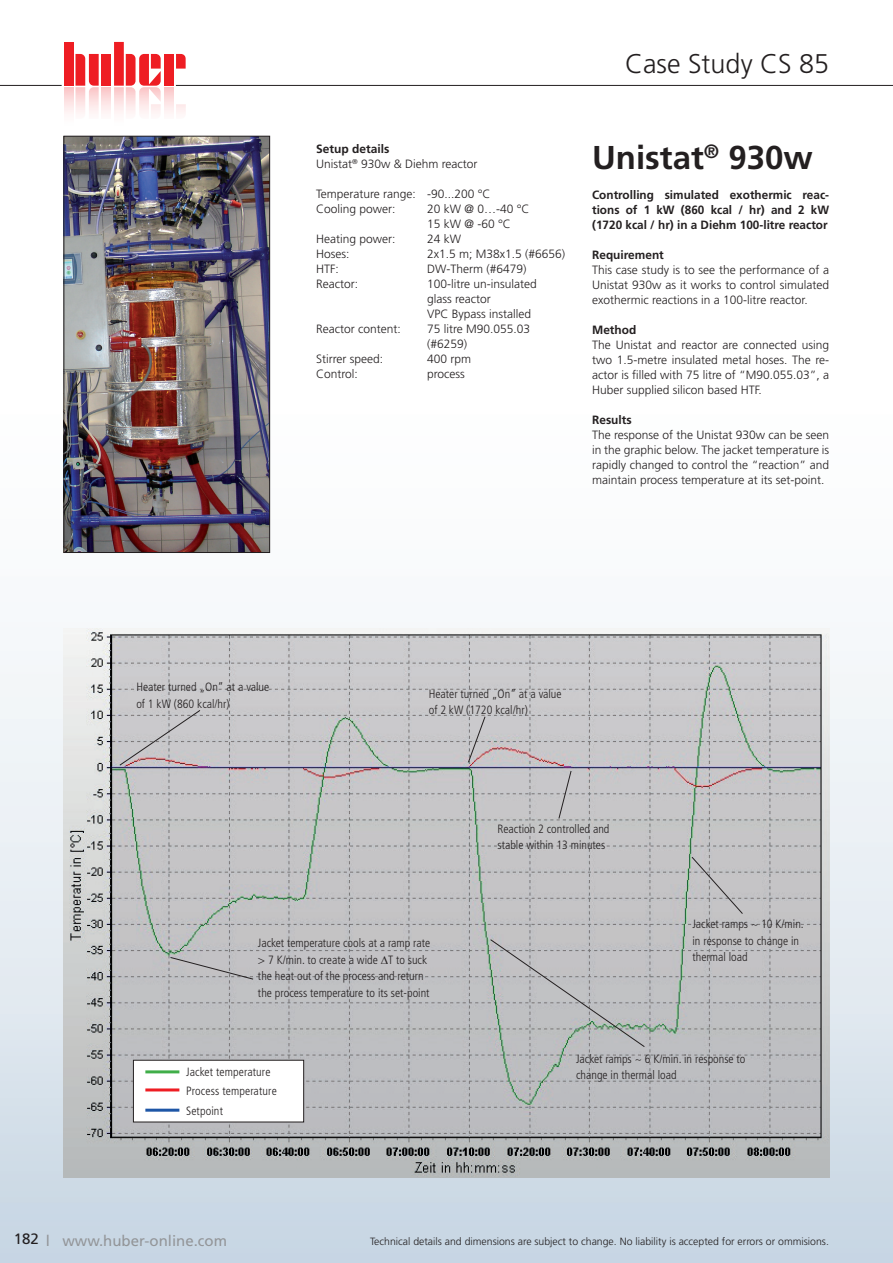
<style>
.page{position:relative;width:893px;height:1263px;background:#fff}
.page>*{position:absolute;margin:0;border:0;box-sizing:border-box;transform-origin:0 0}
.t1{font:700 33px "Frutiger LT Std";color:#231f20}
.t2{font:300 27px "Frutiger LT Std";color:#231f20}
.t3{font:15px "Frutiger LT Std";color:#939598}
.t4{font:300 12px/15px "Frutiger LT Std";color:#231f20}
.t5{font:300 condensed 12px/16.5px "Frutiger LT Std";color:#231f20}
.t6{font:700 12px/15px "Frutiger LT Std";color:#231f20;text-align:justify}
.t7{font:300 10.5px "Frutiger LT Std";color:#231f20}
.s1{font-weight:700}
.s2{color:#231f20}
</style>
<div class="page">
<img style="left:0;top:264px;width:893px;height:999px">
<hr style="left:0;top:85px;width:893px;height:1px;background:#231f20">
<svg style="left:62px;top:42px;width:124px;height:71px"></svg>
<img style="left:66px;top:138px;width:202px;height:413px">
<div style="left:64px;top:136px;width:206px;height:417px;border:1px solid #231f20"></div>
<img style="left:64px;top:628px;width:765px;height:550px">
<svg style="left:119px;top:709px;width:82px;height:57px;background:#c2bfc1"></svg>
<svg style="left:170px;top:956px;width:84px;height:24px;background:#b8b8ba"></svg>
<svg style="left:467px;top:716px;width:19px;height:47px"></svg>
<svg style="left:558px;top:770px;width:14px;height:49px"></svg>
<svg style="left:490px;top:938px;width:155px;height:110px;background:#b9bbbc"></svg>
<svg style="left:691px;top:856px;width:52px;height:59px;background:#bdbdbf"></svg>
<div style="left:133px;top:1060px;width:171px;height:62px;background:#fff"></div>
<div style="left:133px;top:1060px;width:171px;height:62px;border:1px solid #231f20"></div>
<hr style="left:145px;top:1070px;width:34px;height:3px;background:#40ae49">
<hr style="left:145px;top:1088px;width:34px;height:3px;background:#ee1d23">
<hr style="left:145px;top:1109px;width:34px;height:3px;background:#1e56a6">
<svg style="left:381px;top:956px;width:7px;height:8px"></svg>
<p class="t4" style="left:316px;top:142px;width:163px"><span class="s1">Setup details<br></span>Unistat<sup>®</sup> 930w &amp; Diehm reactor</p>
<p class="t4" style="left:316px;top:187px;width:176px">Temperature range: -90...200 °C<br>Cooling power:</p>
<p class="t4" style="left:427px;top:202px;width:104px">20 kW @ 0…-40 °C<br>15 kW @ -60 °C</p>
<p class="t4" style="left:316px;top:232px;width:81px">Heating power:</p>
<p class="t4" style="left:427px;top:232px;width:36px">24 kW</p>
<p class="t4" style="left:316px;top:247px;width:35px">Hoses:</p>
<p class="t4" style="left:427px;top:247px;width:140px">2x1.5 m; M38x1.5 (#6656)</p>
<p class="t4" style="left:316px;top:262px;width:24px">HTF:</p>
<p class="t4" style="left:427px;top:262px;width:101px">DW-Therm (#6479)</p>
<p class="t4" style="left:316px;top:277px;width:43px">Reactor:</p>
<p class="t4" style="left:427px;top:277px;width:111px">100-litre un-insulated glass reactor<br>VPC Bypass installed</p>
<p class="t4" style="left:316px;top:322px;width:86px">Reactor content:</p>
<p class="t4" style="left:427px;top:322px;width:105px">75 litre M90.055.03 (#6259)</p>
<p class="t4" style="left:316px;top:352px;width:69px">Stirrer speed:</p>
<p class="t4" style="left:427px;top:352px;width:46px">400 rpm</p>
<p class="t4" style="left:316px;top:367px;width:43px">Control:</p>
<p class="t4" style="left:427px;top:367px;width:39px">process</p>
<h2 class="t2" style="left:625px;top:49px;width:206px">Case Study CS 85</h2>
<h1 class="t1" style="left:592px;top:138px;width:222px">Unistat<sup>®</sup> 930w</h1>
<p class="t6" style="left:592px;top:187px;width:239px">Controlling simulated exothermic reac&shy;tions of 1 kW (860 kcal / hr) and 2 kW (1720 kcal / hr) in a Diehm 100-litre reactor</p>
<p class="t6" style="left:592px;top:247px;width:73px">Requirement</p>
<p class="t4" style="left:592px;top:262px;width:239px;text-align:justify">This case study is to see the performance of a Unistat 930w as it works to control simulated exothermic reactions in a 100-litre reactor.</p>
<p class="t6" style="left:592px;top:322px;width:46px">Method</p>
<p class="t4" style="left:592px;top:337px;width:239px;text-align:justify">The Unistat and reactor are connected using two 1.5-metre insulated metal hoses. The re&shy;actor is filled with 75 litre of “M90.055.03”, a Huber supplied silicon based HTF.</p>
<p class="t6" style="left:592px;top:412px;width:41px">Results</p>
<p class="t4" style="left:592px;top:427px;width:239px;text-align:justify">The response of the Unistat 930w can be seen in the graphic below. The jacket temperature is rapidly changed to control the “reaction” and maintain process temperature at its set-point.</p>
<p class="t5" style="left:136px;top:679px;width:134px">Heater turned „On“ at a value of 1 kW (860 kcal/hr)</p>
<p class="t5" style="left:429px;top:686px;width:134px">Heater turned „On“ at a value of 2 kW (1720 kcal/hr)</p>
<p class="t5" style="left:497px;top:820px;width:113px">Reaction 2 controlled and stable within 13 minutes</p>
<p class="t5" style="left:258px;top:935px;width:174px">Jacket temperature cools at a ramp rate &gt; 7 K/min. to create a wide T to suck the heat out of the process and return the process temperature to its set-point</p>
<p class="t5" style="left:186px;top:1062px;width:92px;line-height:19.5px">Jacket temperature<br>Process temperature<br>Setpoint</p>
<p class="t5" style="left:692px;top:916px;width:113px">Jacket ramps ~ 10 K/min. in response to change in thermal load</p>
<p class="t5" style="left:576px;top:1050px;width:171px">Jacket ramps ~ 6 K/min. in response to change in thermal load</p>
<p class="t3" style="left:14px;top:1231px;width:215px"><span class="s2">182</span> l www.huber-online.com</p>
<p class="t7" style="left:370px;top:1236px;width:460px">Technical details and dimensions are subject to change. No liability is accepted for errors or ommisions.</p>
</div>
